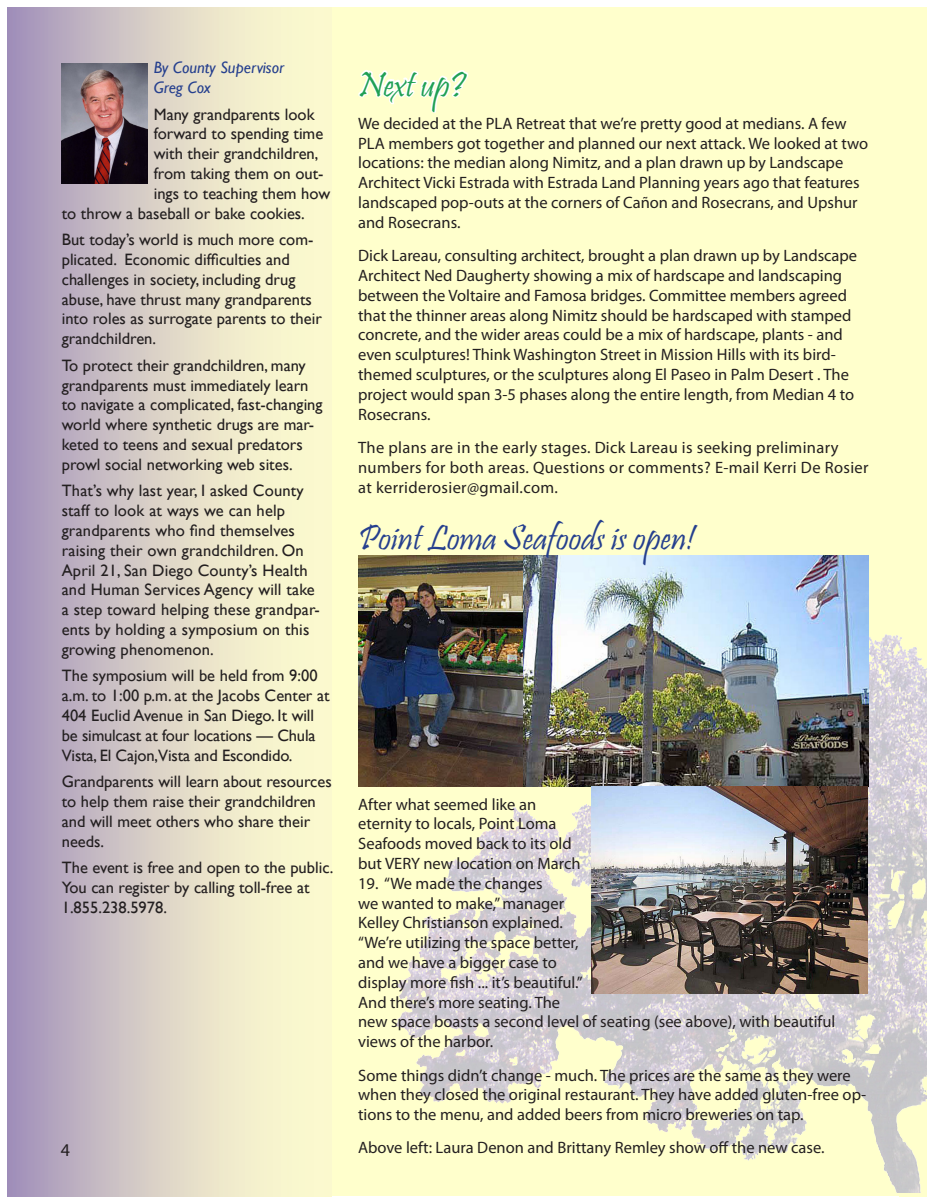
<style>
.page{position:relative;width:934px;height:1204px;background:#fff}
.page>*{position:absolute;margin:0;border:0;box-sizing:border-box;transform-origin:0 0}
.t1{font:36px "Pristina";color:#253f8e}
.t2{font:36px "Pristina";color:#20a054}
.t3{font:18px "Myriad Pro";color:#231f20}
.t4{font:16.5px/19.8px "Myriad Pro";color:#231f20}
.t5{font:16.5px/19.8px "Gill Sans";color:#231f20}
.t6{font:16.5px/19.8px "Myriad Pro";letter-spacing:.02em;color:#231f20}
.t7{font:italic 16.5px/19.8px "Gill Sans";color:#253f8e}
</style>
<div class="page">
<div style="left:8px;top:8px;width:918px;height:1188px;background:#ffc"></div>
<img style="left:391px;top:555px;width:535px;height:637px">
<img style="left:522px;top:555px;width:346px;height:231px">
<img style="left:591px;top:786px;width:276px;height:207px">
<svg style="left:8px;top:8px;width:273px;height:1188px;background:#d5ccc5"></svg>
<img style="left:62px;top:63px;width:85px;height:121px">
<img style="left:358px;top:555px;width:164px;height:231px">
<svg style="left:358px;top:70px;width:111px;height:43px"></svg>
<p class="t7" style="left:154px;top:58px;width:132px">By County Supervisor<br>Greg Cox</p>
<p class="t5" style="left:154px;top:104px;width:162px">Many grandparents look</p>
<p class="t5" style="left:154px;top:124px;width:171px">forward to spending time</p>
<p class="t5" style="left:154px;top:144px;width:166px">with their grandchildren,</p>
<p class="t5" style="left:154px;top:164px;width:171px">from taking them on out-</p>
<p class="t5" style="left:154px;top:184px;width:178px">ings to teaching them how</p>
<p class="t5" style="left:62px;top:203px;width:244px">to throw a baseball or bake cookies.</p>
<p class="t5" style="left:62px;top:230px;width:262px">But today’s world is much more com&shy;plicated. Economic difficulties and challenges in society, including drug abuse, have thrust many grandparents into roles as surrogate parents to their grandchildren.</p>
<p class="t5" style="left:62px;top:355px;width:262px">To protect their grandchildren, many grandparents must immediately learn to navigate a complicated, fast-changing world where synthetic drugs are mar&shy;keted to teens and sexual predators prowl social networking web sites.</p>
<p class="t5" style="left:62px;top:481px;width:259px">That’s why last year, I asked County staff to look at ways we can help grandparents who find themselves raising their own grandchildren. On April 21, San Diego County’s Health and Human Services Agency will take a step toward helping these grandpar&shy;ents by holding a symposium on this growing phenomenon.</p>
<p class="t5" style="left:62px;top:666px;width:269px">The symposium will be held from 9:00 a.m. to 1:00 p.m. at the Jacobs Center at 404 Euclid Avenue in San Diego. It will be simulcast at four locations — Chula Vista, El Cajon,Vista and Escondido.</p>
<p class="t5" style="left:62px;top:772px;width:271px">Grandparents will learn about resources to help them raise their grandchildren and will meet others who share their needs.</p>
<p class="t5" style="left:62px;top:858px;width:273px">The event is free and open to the public.<br>You can register by calling toll-free at<br>1.855.238.5978.</p>
<p class="t3" style="left:61px;top:1138px;width:11px">4</p>
<h1 class="t2" style="left:358px;top:64px;width:110px">Next up?</h1>
<p class="t4" style="left:358px;top:113px;width:511px">We decided at the PLA Retreat that we’re pretty good at medians. A few PLA members got together and planned our next attack. We looked at two locations: the median along Nimitz, and a plan drawn up by Landscape Architect Vicki Estrada with Estrada Land Planning years ago that features landscaped pop-outs at the corners of Cañon and Rosecrans, and Upshur and Rosecrans.</p>
<p class="t4" style="left:358px;top:245px;width:500px">Dick Lareau, consulting architect, brought a plan drawn up by Landscape Architect Ned Daugherty showing a mix of hardscape and landscaping between the Voltaire and Famosa bridges. Committee members agreed that the thinner areas along Nimitz should be hardscaped with stamped concrete, and the wider areas could be a mix of hardscape, plants - and even sculptures! Think Washington Street in Mission Hills with its bird&shy;themed sculptures, or the sculptures along El Paseo in Palm Desert . The project would span 3-5 phases along the entire length, from Median 4 to Rosecrans.</p>
<p class="t6" style="left:358px;top:437px;width:512px">The plans are in the early stages. Dick Lareau is seeking preliminary numbers for both areas. Questions or comments? E-mail Kerri De Rosier at kerriderosier@gmail.com.</p>
<h1 class="t1" style="left:358px;top:518px;width:338px">Point Loma Seafoods is open!</h1>
<p class="t4" style="left:358px;top:794px;width:224px">After what seemed like an eternity to locals, Point Loma<br>Seafoods moved back to its old but VERY new location on March</p>
<p class="t4" style="left:358px;top:873px;width:478px">19. “We made the changes<br>we wanted to make,” manager<br>Kelley Christianson explained.<br>“We’re utilizing the space better,<br>and we have a bigger case to<br>display more fish ... it’s beautiful.”<br>And there’s more seating. The<br>new space boasts a second level of seating (see above), with beautiful views of the harbor.</p>
<p class="t4" style="left:358px;top:1064px;width:509px">Some things didn’t change - much. The prices are the same as they were when they closed the original restaurant. They have added gluten-free op&shy;tions to the menu, and added beers from micro breweries on tap.</p>
<p class="t4" style="left:358px;top:1137px;width:468px">Above left: Laura Denon and Brittany Remley show off the new case.</p>
</div>
